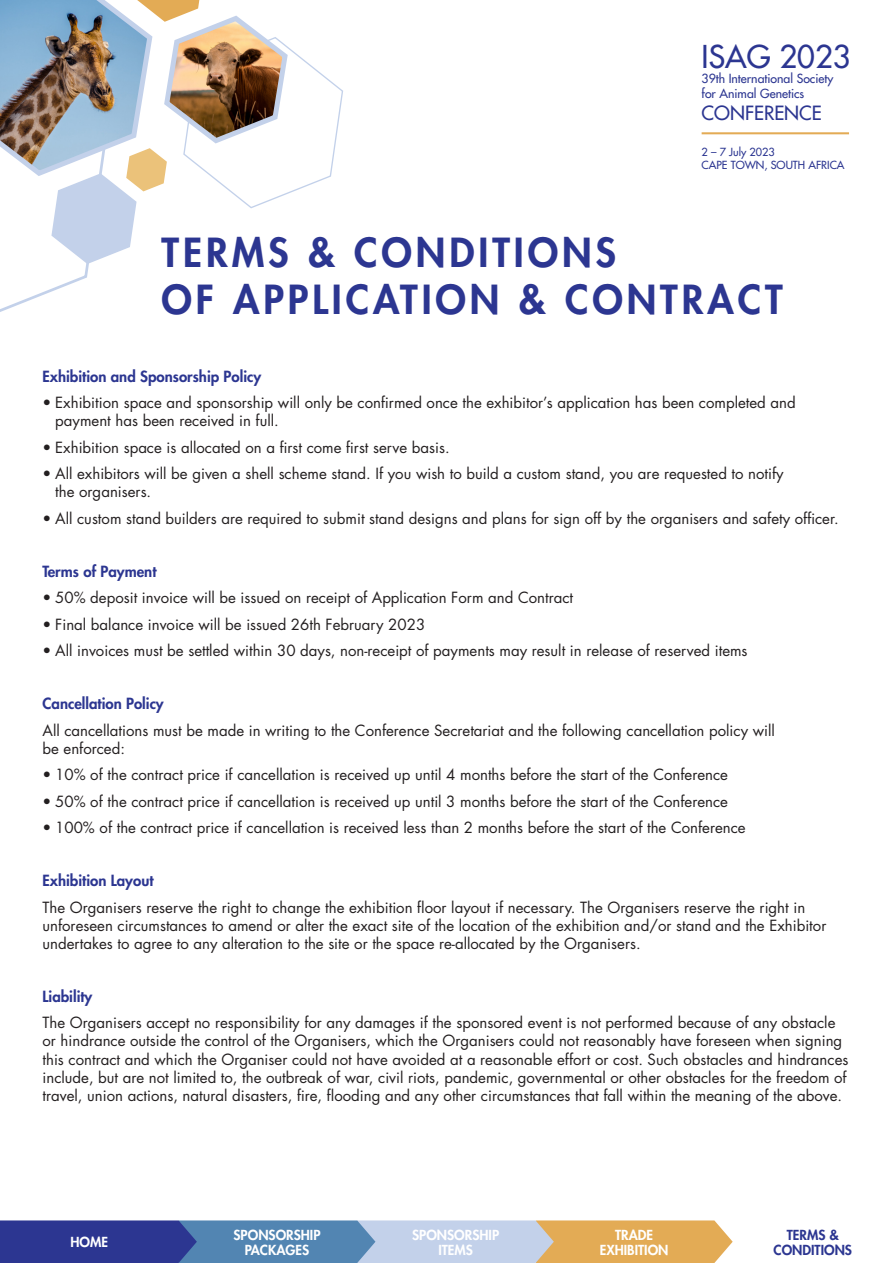
<style>
.page{position:relative;width:893px;height:1263px;background:#fff}
.page>*{position:absolute;margin:0;border:0;box-sizing:border-box;transform-origin:0 0}
.t1{font:800 39px "Futura Std";letter-spacing:.1em;color:#2c3691}
.t2{font:500 30.6px "Futura Std";color:#2c3691}
.t3{font:500 19.05px "Futura Std";color:#2c3691}
.t4{font:15px/18px "Futura Std";color:#231f20}
.t5{font:800 15px "Futura Std";color:#2c3691}
.t6{font:800 13.5px/15px "Futura Std";color:#fff;text-align:center}
.t7{font:800 13.5px/15px "Futura Std";color:#2c3691;text-align:center}
.t8{font:500 12.3px "Futura Std";color:#2c3691}
.t9{font:500 10.95px "Futura Std";color:#2c3691}
</style>
<div class="page">
<svg style="left:0;top:0;width:343px;height:312px"></svg>
<hr style="left:702px;top:132px;width:147px;height:2px;background:#e3ab55">
<svg style="left:0;top:1220px;width:733px;height:43px;background:#8a8fa2"></svg>
<p class="t2" style="left:702px;top:37px;width:150px">ISAG 2023</p>
<p class="t8" style="left:702px;top:71px;width:133px">39th International Society</p>
<p class="t8" style="left:702px;top:86px;width:104px">for Animal Genetics</p>
<p class="t3" style="left:702px;top:101px;width:122px">CONFERENCE</p>
<p class="t9" style="left:702px;top:145px;width:75px">2 – 7 July 2023</p>
<p class="t9" style="left:702px;top:158px;width:144px">CAPE TOWN, SOUTH AFRICA</p>
<p class="t1" style="left:162px;top:228px;width:456px">TERMS &amp; CONDITIONS</p>
<p class="t1" style="left:162px;top:275px;width:623px">OF APPLICATION &amp; CONTRACT</p>
<p class="t5" style="left:43px;top:367px;width:220px">Exhibition and Sponsorship Policy</p>
<p class="t4" style="left:55px;top:394px;width:742px;text-indent:-13px">• Exhibition space and sponsorship will only be confirmed once the exhibitor’s application has been completed and payment has been received in full.</p>
<p class="t4" style="left:43px;top:438px;width:409px">• Exhibition space is allocated on a first come first serve basis.</p>
<p class="t4" style="left:55px;top:465px;width:730px;text-indent:-13px">• All exhibitors will be given a shell scheme stand. If you wish to build a custom stand, you are requested to notify the organisers.</p>
<p class="t4" style="left:43px;top:509px;width:798px">• All custom stand builders are required to submit stand designs and plans for sign off by the organisers and safety officer.</p>
<p class="t5" style="left:43px;top:562px;width:115px">Terms of Payment</p>
<p class="t4" style="left:43px;top:589px;width:532px">• 50% deposit invoice will be issued on receipt of Application Form and Contract</p>
<p class="t4" style="left:43px;top:615px;width:384px">• Final balance invoice will be issued 26th February 2023</p>
<p class="t4" style="left:43px;top:642px;width:707px">• All invoices must be settled within 30 days, non-receipt of payments may result in release of reserved items</p>
<p class="t5" style="left:43px;top:694px;width:123px">Cancellation Policy</p>
<p class="t4" style="left:43px;top:721px;width:734px">All cancellations must be made in writing to the Conference Secretariat and the following cancellation policy will be enforced:</p>
<p class="t4" style="left:43px;top:766px;width:687px">• 10% of the contract price if cancellation is received up until 4 months before the start of the Conference</p>
<p class="t4" style="left:43px;top:792px;width:687px">• 50% of the contract price if cancellation is received up until 3 months before the start of the Conference</p>
<p class="t4" style="left:43px;top:819px;width:705px">• 100% of the contract price if cancellation is received less than 2 months before the start of the Conference</p>
<p class="t5" style="left:43px;top:871px;width:112px">Exhibition Layout</p>
<p class="t4" style="left:43px;top:899px;width:785px">The Organisers reserve the right to change the exhibition floor layout if necessary. The Organisers reserve the right in unforeseen circumstances to amend or alter the exact site of the location of the exhibition and/or stand and the Exhibitor undertakes to agree to any alteration to the site or the space re-allocated by the Organisers.</p>
<p class="t5" style="left:43px;top:987px;width:51px">Liability</p>
<p class="t4" style="left:43px;top:1014px;width:807px">The Organisers accept no responsibility for any damages if the sponsored event is not performed because of any obstacle or hindrance outside the control of the Organisers, which the Organisers could not reasonably have foreseen when signing this contract and which the Organiser could not have avoided at a reasonable effort or cost. Such obstacles and hindrances include, but are not limited to, the outbreak of war, civil riots, pandemic, governmental or other obstacles for the freedom of travel, union actions, natural disasters, fire, flooding and any other circumstances that fall within the meaning of the above.</p>
<p class="t6" style="left:71px;top:1235px;width:39px">HOME</p>
<p class="t6" style="left:234px;top:1227px;width:88px">SPONSORSHIP<br>PACKAGES</p>
<p class="t6" style="left:412px;top:1227px;width:88px">SPONSORSHIP<br>ITEMS</p>
<p class="t6" style="left:600px;top:1227px;width:70px">TRADE<br>EXHIBITION</p>
<p class="t7" style="left:774px;top:1227px;width:80px">TERMS &amp;<br>CONDITIONS</p>
</div>
